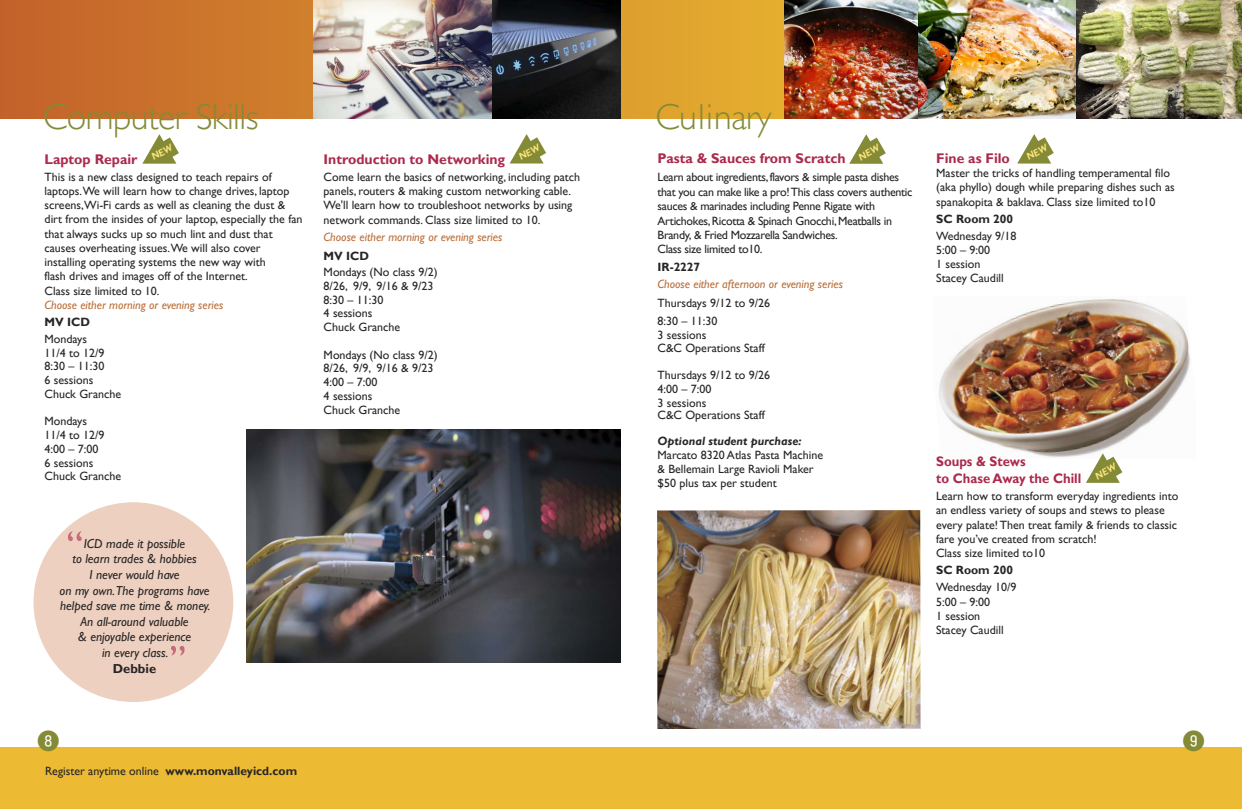
<style>
.page{position:relative;width:1242px;height:810px;background:#fff}
.page>*{position:absolute;margin:0;border:0;box-sizing:border-box;transform-origin:0 0}
.t1{font:300 36px "Gill Sans";letter-spacing:-.015em;color:#848a36}
.t2{font:28px "Fyra Numeric Circle Closed";color:#848a36}
.t3{font:700 14px "Gill Sans";color:#ab2a4d}
.t4{font:700 13.8px/16.5px "Gill Sans";color:#ab2a4d;scale:.95 1}
.t5{font:italic 13px/15.6px "Gill Sans";color:#272526;text-align:center}
.t6{font:700 13px "Gill Sans";color:#272526}
.t7{font:12px/14.2px "Gill Sans";color:#272526}
.t8{font:12px/14.4px "Gill Sans";letter-spacing:-.025em;color:#272526}
.t9{font:italic 12px "Gill Sans";color:#bb6f3a}
.t10{font:700 12px "Gill Sans";color:#272526}
.t11{font:italic 700 12px "Gill Sans";color:#272526}
.s1{font-weight:700}
</style>
<div class="page">
<svg style="left:0;top:0;width:785px;height:118px;background:#d1822c"></svg>
<div style="left:0;top:747px;width:1242px;height:61px;background:#ecbb33"></div>
<img style="left:313px;top:0;width:308px;height:118px">
<div style="left:34px;top:502px;width:199px;height:200px;background:#edd0bf;border-radius:50%"></div>
<svg style="left:68px;top:531px;width:14px;height:10px"></svg>
<svg style="left:171px;top:646px;width:14px;height:10px"></svg>
<img style="left:247px;top:430px;width:374px;height:232px">
<img style="left:939px;top:298px;width:251px;height:160px">
<img style="left:657px;top:510px;width:264px;height:219px">
<img style="left:785px;top:0;width:457px;height:118px">
<svg style="left:162px;top:137px;width:17px;height:21px"></svg>
<svg style="left:530px;top:137px;width:16px;height:20px"></svg>
<svg style="left:869px;top:137px;width:17px;height:21px"></svg>
<svg style="left:1037px;top:137px;width:17px;height:21px"></svg>
<svg style="left:1077px;top:453px;width:45px;height:24px"></svg>
<h1 class="t1" style="left:43px;top:96px;width:217px">Computer Skills</h1>
<p class="t3" style="left:45px;top:151px;width:94px">Laptop Repair</p>
<p class="t7" style="left:45px;top:170px;width:259px">This is a new class designed to teach repairs of laptops.We will learn how to change drives, laptop screens,Wi-Fi cards as well as cleaning the dust &amp; dirt from the insides of your laptop, especially the fan that always sucks up so much lint and dust that causes overheating issues.We will also cover installing operating systems the new way with<br>flash drives and images off of the Internet.<br>Class size limited to 10.</p>
<p class="t9" style="left:45px;top:298px;width:180px">Choose either morning or evening series</p>
<p class="t10" style="left:45px;top:315px;width:47px">MV ICD</p>
<p class="t7" style="left:45px;top:332px;width:78px;line-height:13.8px">Mondays<br>11/4 to 12/9<br>8:30 – 11:30<br>6 sessions<br>Chuck Granche</p>
<p class="t7" style="left:45px;top:414px;width:78px;line-height:13.8px">Mondays<br>11/4 to 12/9<br>4:00 – 7:00<br>6 sessions<br>Chuck Granche</p>
<p class="t3" style="left:324px;top:151px;width:183px">Introduction to Networking</p>
<p class="t7" style="left:324px;top:170px;width:258px">Come learn the basics of networking, including patch panels, routers &amp; making custom networking cable.<br>We'll learn how to troubleshoot networks by using network commands. Class size limited to 10.</p>
<p class="t9" style="left:324px;top:230px;width:180px">Choose either morning or evening series</p>
<p class="t10" style="left:324px;top:248px;width:47px">MV ICD</p>
<p class="t7" style="left:324px;top:265px;width:116px;line-height:13.8px">Mondays (No class 9/2)<br>8/26, 9/9, 9/16 &amp; 9/23<br>8:30 – 11:30<br>4 sessions<br>Chuck Granche</p>
<p class="t7" style="left:324px;top:348px;width:116px;line-height:13.8px">Mondays (No class 9/2)<br>8/26, 9/9, 9/16 &amp; 9/23<br>4:00 – 7:00<br>4 sessions<br>Chuck Granche</p>
<p class="t5" style="left:60px;top:536px;width:152px">ICD made it possible<br>to learn trades &amp; hobbies<br>I never would have<br>on my own.The programs have helped save me time &amp; money.<br>An all-around valuable<br>&amp; enjoyable experience<br>in every class.</p>
<p class="t6" style="left:113px;top:660px;width:45px">Debbie</p>
<h1 class="t1" style="left:655px;top:96px;width:118px">Culinary</h1>
<p class="t3" style="left:658px;top:150px;width:190px">Pasta &amp; Sauces from Scratch</p>
<p class="t8" style="left:658px;top:170px;width:256px">Learn about ingredients, flavors &amp; simple pasta dishes that you can make like a pro! This class covers authentic sauces &amp; marinades including Penne Rigate with Artichokes, Ricotta &amp; Spinach Gnocchi, Meatballs in Brandy, &amp; Fried Mozzarella Sandwiches.<br>Class size limited to10.</p>
<p class="t10" style="left:658px;top:260px;width:44px">IR-2227</p>
<p class="t9" style="left:658px;top:277px;width:187px">Choose either afternoon or evening series</p>
<p class="t7" style="left:658px;top:294px;width:114px;line-height:18.3px">Thursdays 9/12 to 9/26<br>8:30 – 11:30</p>
<p class="t7" style="left:658px;top:329px;width:109px;line-height:13px">3 sessions<br>C&amp;C Operations Staff</p>
<p class="t7" style="left:658px;top:368px;width:114px">Thursdays 9/12 to 9/26<br>4:00 – 7:00<br>3 sessions</p>
<p class="t7" style="left:658px;top:408px;width:109px">C&amp;C Operations Staff</p>
<p class="t11" style="left:658px;top:434px;width:146px">Optional student purchase:</p>
<p class="t7" style="left:658px;top:448px;width:167px">Marcato 8320 Atlas Pasta Machine &amp; Bellemain Large Ravioli Maker $50 plus tax per student</p>
<p class="t3" style="left:936px;top:150px;width:75px">Fine as Filo</p>
<p class="t7" style="left:936px;top:166px;width:235px">Master the tricks of handling temperamental filo</p>
<p class="t7" style="left:936px;top:180px;width:240px">(aka phyllo) dough while preparing dishes such as spanakopita &amp; baklava. Class size limited to10</p>
<p class="t10" style="left:936px;top:212px;width:78px">SC Room 200</p>
<p class="t7" style="left:936px;top:229px;width:82px">Wednesday 9/18<br>5:00 – 9:00<br>1 session<br>Stacey Caudill</p>
<p class="t4" style="left:936px;top:454px;width:154px">Soups &amp; Stews<br>to Chase Away the Chill</p>
<p class="t7" style="left:936px;top:489px;width:244px">Learn how to transform everyday ingredients into an endless variety of soups and stews to please every palate! Then treat family &amp; friends to classic fare you’ve created from scratch!<br>Class size limited to10</p>
<p class="t10" style="left:936px;top:563px;width:78px">SC Room 200</p>
<p class="t7" style="left:936px;top:580px;width:82px">Wednesday 10/9<br>5:00 – 9:00<br>1 session<br>Stacey Caudill</p>
<h2 class="t2" style="left:37px;top:725px;width:25px">8</h2>
<h2 class="t2" style="left:1182px;top:725px;width:25px">9</h2>
<p class="t7" style="left:45px;top:763px;width:254px">Register anytime online <span class="s1">www.monvalleyicd.com</span></p>
</div>
